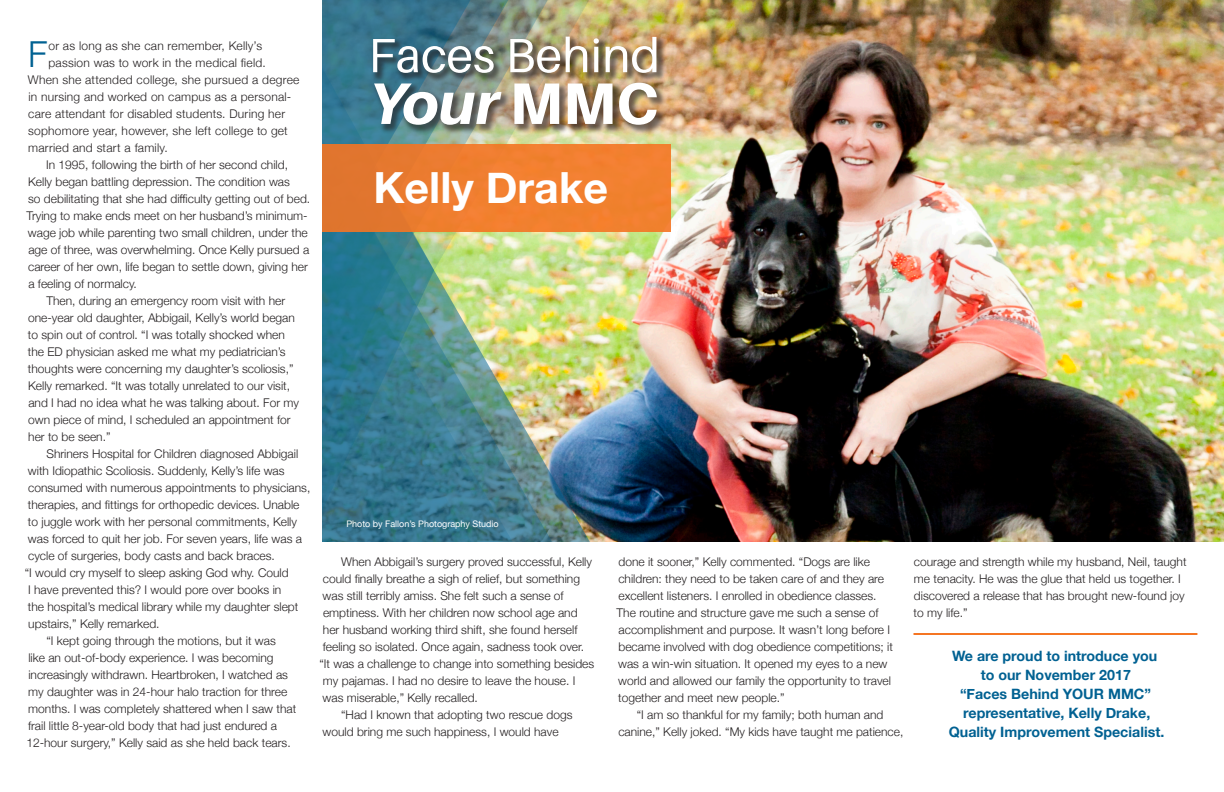
<style>
.page{position:relative;width:1224px;height:792px;background:#fff}
.page>*{position:absolute;margin:0;border:0;box-sizing:border-box;transform-origin:0 0}
.t1{font:700 42.9px "Helvetica Neue";color:#fff}
.t2{font:300 35.8px "Helvetica Neue";color:#006192}
.t3{font:700 14.2px/19px "Helvetica Neue";color:#006192;text-align:center}
.t4{font:300 12px/17px "Helvetica Neue";color:#231f20}
.t5{font:300 12px "Helvetica Neue";letter-spacing:.02em;color:#231f20}
.t6{font:9px "Helvetica Neue";color:#fff}
</style>
<div class="page">
<img style="left:695px;top:0;width:529px;height:541px">
<img style="left:662px;top:0;width:33px;height:165px">
<img style="left:322px;top:0;width:262px;height:144px">
<img style="left:322px;top:165px;width:373px;height:376px">
<svg style="left:322px;top:42px;width:112px;height:468px;background:#33758d"></svg>
<div style="left:322px;top:144px;width:349px;height:88px;background:#f2802f"></div>
<div style="left:371px;top:35px;width:295px;height:99px;background:#231f20;opacity:.6"></div>
<svg style="left:373px;top:39px;width:121px;height:34px"></svg>
<svg style="left:510px;top:39px;width:50px;height:34px"></svg>
<svg style="left:566px;top:37px;width:21px;height:35px"></svg>
<svg style="left:594px;top:38px;width:5px;height:34px"></svg>
<svg style="left:606px;top:37px;width:50px;height:36px"></svg>
<img style="left:322px;top:83px;width:179px;height:349px">
<svg style="left:514px;top:83px;width:45px;height:41px"></svg>
<svg style="left:568px;top:83px;width:45px;height:41px"></svg>
<svg style="left:619px;top:83px;width:38px;height:42px"></svg>
<hr style="left:914px;top:633px;width:283px;height:2px;background:#f57523">
<p class="t2" style="left:28px;top:25px;width:21px">F</p>
<p class="t5" style="left:48px;top:36px;width:215px">or as long as she can remember, Kelly’s</p>
<p class="t5" style="left:49px;top:53px;width:219px">passion was to work in the medical field.</p>
<p class="t5" style="left:28px;top:70px;width:273px">When she attended college, she pursued a degree</p>
<p class="t5" style="left:28px;top:87px;width:265px">in nursing and worked on campus as a personal-</p>
<p class="t5" style="left:28px;top:104px;width:259px">care attendant for disabled students. During her</p>
<p class="t5" style="left:28px;top:121px;width:261px">sophomore year, however, she left college to get</p>
<p class="t5" style="left:28px;top:138px;width:141px">married and start a family.</p>
<p class="t4" style="left:26px;top:155px;width:285px;text-indent:20px">In 1995, following the birth of her second child, Kelly began battling depression. The condition was<br>so debilitating that she had difficulty getting out of bed.<br>Trying to make ends meet on her husband’s minimum&shy;wage job while parenting two small children, under the age of three, was overwhelming. Once Kelly pursued a career of her own, life began to settle down, giving her a feeling of normalcy.</p>
<p class="t4" style="left:28px;top:291px;width:273px;text-indent:19px">Then, during an emergency room visit with her one-year old daughter, Abbigail, Kelly’s world began to spin out of control. “I was totally shocked when the ED physician asked me what my pediatrician’s thoughts were concerning my daughter’s scoliosis,” Kelly remarked. “It was totally unrelated to our visit, and I had no idea what he was talking about. For my own piece of mind, I scheduled an appointment for her to be seen.”</p>
<p class="t4" style="left:25px;top:444px;width:287px;text-indent:22px">Shriners Hospital for Children diagnosed Abbigail with Idiopathic Scoliosis. Suddenly, Kelly’s life was consumed with numerous appointments to physicians, therapies, and fittings for orthopedic devices. Unable<br>to juggle work with her personal commitments, Kelly was forced to quit her job. For seven years, life was a cycle of surgeries, body casts and back braces.<br>“I would cry myself to sleep asking God why. Could<br>I have prevented this? I would pore over books in<br>the hospital’s medical library while my daughter slept upstairs,” Kelly remarked.</p>
<p class="t4" style="left:26px;top:631px;width:271px;text-indent:20px">“I kept going through the motions, but it was<br>like an out-of-body experience. I was becoming increasingly withdrawn. Heartbroken, I watched as my daughter was in 24-hour halo traction for three months. I was completely shattered when I saw that frail little 8-year-old body that had just endured a 12-hour surgery,” Kelly said as she held back tears.</p>
<p class="t1" style="left:374px;top:154px;width:236px">Kelly Drake</p>
<p class="t6" style="left:346px;top:517px;width:154px">Photo by Fallon’s Photography Studio</p>
<p class="t4" style="left:320px;top:552px;width:276px;text-indent:22px">When Abbigail’s surgery proved successful, Kelly could finally breathe a sigh of relief, but something was still terribly amiss. She felt such a sense of emptiness. With her children now school age and<br>her husband working third shift, she found herself feeling so isolated. Once again, sadness took over. “It was a challenge to change into something besides my pajamas. I had no desire to leave the house. I was miserable,” Kelly recalled.</p>
<p class="t4" style="left:323px;top:705px;width:251px;text-indent:19px">“Had I known that adopting two rescue dogs would bring me such happiness, I would have</p>
<p class="t4" style="left:617px;top:552px;width:278px">done it sooner,” Kelly commented. “Dogs are like children: they need to be taken care of and they are excellent listeners. I enrolled in obedience classes.<br>The routine and structure gave me such a sense of accomplishment and purpose. It wasn’t long before I became involved with dog obedience competitions; it was a win-win situation. It opened my eyes to a new world and allowed our family the opportunity to travel together and meet new people.”</p>
<p class="t4" style="left:618px;top:705px;width:287px;text-align:center">“I am so thankful for my family; both human and canine,” Kelly joked. “My kids have taught me patience,</p>
<p class="t4" style="left:914px;top:552px;width:274px">courage and strength while my husband, Neil, taught me tenacity. He was the glue that held us together. I discovered a release that has brought new-found joy to my life.”</p>
<p class="t3" style="left:949px;top:647px;width:217px">We are proud to introduce you to our November 2017<br>“Faces Behind YOUR MMC” representative, Kelly Drake,<br>Quality Improvement Specialist.</p>
</div>
